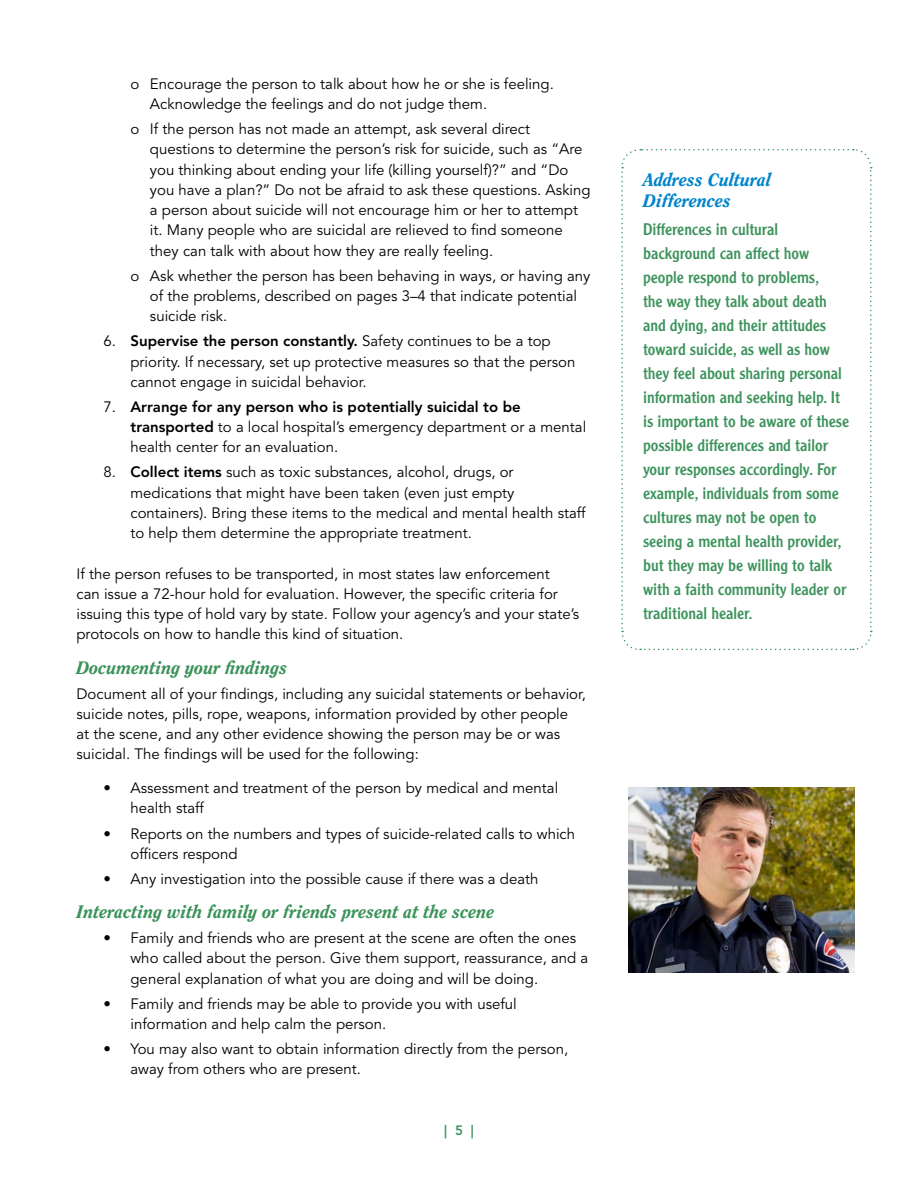
<style>
.page{position:relative;width:918px;height:1188px;background:#fff}
.page>*{position:absolute;margin:0;border:0;box-sizing:border-box;transform-origin:0 0}
.B_Head{font:italic 800 18px "Clearface Std";color:#3c935b}
.callout_heading{font:italic 800 18px/21px "Clearface Std";color:#0085cb}
.callout_text{font:16.5px/24px "Clearface Gothic LT Std";color:#3c935b}
.body{font:15px/20.2px "Avenir LT Std";color:#000}
.t1{font:800 13.5px "Avenir LT Std";color:#3c935b}
.s1{font-weight:800}
</style>
<div class="page">
<svg style="left:621px;top:149px;width:251px;height:502px"></svg>
<img style="left:629px;top:787px;width:225px;height:185px">
<p class="body" style="left:150px;top:74px;width:405px;text-indent:-20px">o Encourage the person to talk about how he or she is feeling.<br>Acknowledge the feelings and do not judge them.</p>
<p class="body" style="left:150px;top:119px;width:442px;text-indent:-20px">o If the person has not made an attempt, ask several direct questions to determine the person’s risk for suicide, such as “Are you thinking about ending your life (killing yourself)?” and “Do you have a plan?” Do not be afraid to ask these questions. Asking a person about suicide will not encourage him or her to attempt it. Many people who are suicidal are relieved to find someone they can talk with about how they are really feeling.</p>
<p class="body" style="left:150px;top:266px;width:442px;text-indent:-20px">o Ask whether the person has been behaving in ways, or having any of the problems, described on pages 3–4 that indicate potential suicide risk.</p>
<p class="body" style="left:130px;top:331px;width:447px;text-indent:-27px">6. <span class="s1">Supervise the person constantly.</span> Safety continues to be a top priority. If necessary, set up protective measures so that the person cannot engage in suicidal behavior.</p>
<p class="body" style="left:130px;top:397px;width:457px;text-indent:-27px">7. <span class="s1">Arrange for any person who is potentially suicidal to be transported</span> to a local hospital’s emergency department or a mental health center for an evaluation.</p>
<p class="body" style="left:130px;top:463px;width:456px;text-indent:-27px">8. <span class="s1">Collect items</span> such as toxic substances, alcohol, drugs, or medications that might have been taken (even just empty containers). Bring these items to the medical and mental health staff to help them determine the appropriate treatment.</p>
<p class="body" style="left:76px;top:564px;width:504px">If the person refuses to be transported, in most states law enforcement<br>can issue a 72-hour hold for evaluation. However, the specific criteria for issuing this type of hold vary by state. Follow your agency’s and your state’s protocols on how to handle this kind of situation.</p>
<p class="B_Head" style="left:76px;top:657px;width:213px">Documenting your findings</p>
<p class="body" style="left:76px;top:684px;width:511px">Document all of your findings, including any suicidal statements or behavior, suicide notes, pills, rope, weapons, information provided by other people<br>at the scene, and any other evidence showing the person may be or was suicidal. The findings will be used for the following:</p>
<p class="body" style="left:130px;top:778px;width:429px;text-indent:-27px">• Assessment and treatment of the person by medical and mental health staff</p>
<p class="body" style="left:130px;top:824px;width:446px;text-indent:-27px">• Reports on the numbers and types of suicide-related calls to which officers respond</p>
<p class="body" style="left:103px;top:869px;width:437px">• Any investigation into the possible cause if there was a death</p>
<p class="B_Head" style="left:76px;top:901px;width:419px">Interacting with family or friends present at the scene</p>
<p class="body" style="left:130px;top:928px;width:459px;text-indent:-27px">• Family and friends who are present at the scene are often the ones who called about the person. Give them support, reassurance, and a general explanation of what you are doing and will be doing.</p>
<p class="body" style="left:130px;top:994px;width:388px;text-indent:-27px">• Family and friends may be able to provide you with useful information and help calm the person.</p>
<p class="body" style="left:130px;top:1039px;width:439px;text-indent:-27px">• You may also want to obtain information directly from the person, away from others who are present.</p>
<p class="t1" style="left:444px;top:1122px;width:31px">| 5 |</p>
<p class="callout_heading" style="left:643px;top:169px;width:129px">Address Cultural<br>Differences</p>
<p class="callout_text" style="left:643px;top:217px;width:207px">Differences in cultural background can affect how people respond to problems,<br>the way they talk about death and dying, and their attitudes toward suicide, as well as how they feel about sharing personal information and seeking help. It is important to be aware of these possible differences and tailor your responses accordingly. For example, individuals from some cultures may not be open to seeing a mental health provider, but they may be willing to talk with a faith community leader or traditional healer.</p>
</div>
